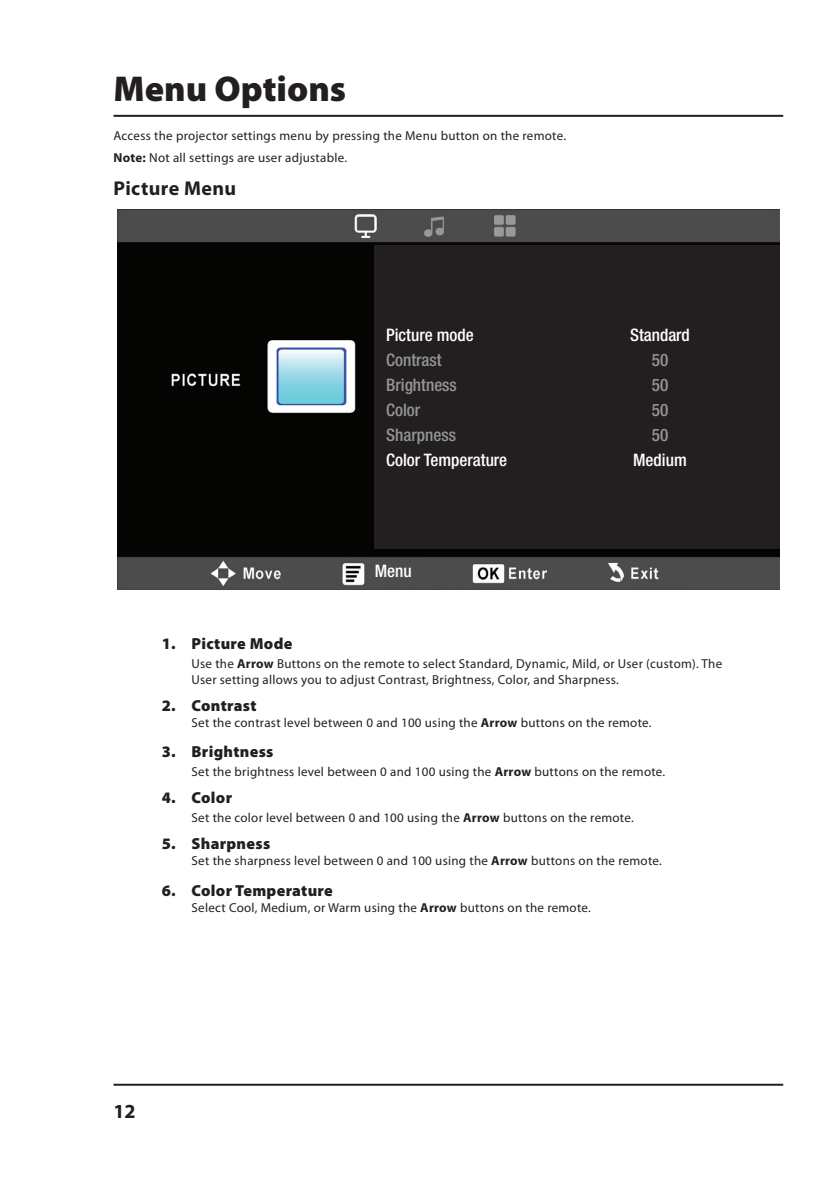
<style>
.page{position:relative;width:840px;height:1191px;background:#fff}
.page>*{position:absolute;margin:0;border:0;box-sizing:border-box;transform-origin:0 0}
.Section_Heading_-_TV_Soundbar{font:900 36px "Myriad Pro";color:#231f20}
.Section_Sub-Heading_-_TV_Soundbar{font:700 20px "Myriad Pro";letter-spacing:.02em;color:#231f20}
.t1{font:500 condensed 17.2px/25.2px "Helvetica Neue LT Std";color:#939598}
.t2{font:500 condensed 17.2px/25.2px "Helvetica Neue LT Std";color:#fff;text-align:center}
.t3{font:900 16px "Myriad Pro";letter-spacing:.02em;color:#231f20}
.LIST__Numbers_-_Just_Text_-_TV_Soundbar{font:13px/16px "Myriad Pro";letter-spacing:.02em;color:#231f20}
.Body_-_TV_Soundbar{font:13px "Myriad Pro";letter-spacing:.02em;color:#231f20}
.s1{font-weight:700}
.s2{color:#fff}
.s3{color:#939598}
</style>
<div class="page">
<hr style="left:113px;top:1083px;width:669px;height:2px;background:#231f20">
<hr style="left:113px;top:115px;width:669px;height:2px;background:#231f20">
<img style="left:118px;top:210px;width:660px;height:379px">
<div style="left:374px;top:245px;width:404px;height:304px;background:#231f20"></div>
<div style="left:369px;top:558px;width:53px;height:28px;background:#4b4c4d"></div>
<p class="Section_Heading_-_TV_Soundbar" style="left:113px;top:65px;width:234px">Menu Options</p>
<p class="Body_-_TV_Soundbar" style="left:113px;top:128px;width:454px">Access the projector settings menu by pressing the Menu button on the remote.</p>
<p class="Body_-_TV_Soundbar" style="left:113px;top:149px;width:235px"><span class="s1">Note:</span> Not all settings are user adjustable.</p>
<p class="Section_Sub-Heading_-_TV_Soundbar" style="left:113px;top:175px;width:124px">Picture Menu</p>
<p class="t1" style="left:386px;top:322px;width:122px"><span class="s2">Picture mode<br></span>Contrast<br>Brightness<br>Color<br>Sharpness<br><span class="s2">Color Temperature</span></p>
<p class="t2" style="left:629px;top:322px;width:61px">Standard<br><span class="s3">50<br>50<br>50<br>50<br></span>Medium</p>
<p class="t2" style="left:374px;top:558px;width:38px">Menu</p>
<p class="t3" style="left:161px;top:632px;width:132px">1. Picture Mode</p>
<p class="LIST__Numbers_-_Just_Text_-_TV_Soundbar" style="left:191px;top:655px;width:532px">Use the <span class="s1">Arrow</span> Buttons on the remote to select Standard, Dynamic, Mild, or User (custom). The<br>User setting allows you to adjust Contrast, Brightness, Color, and Sharpness.</p>
<p class="t3" style="left:161px;top:695px;width:96px">2. Contrast</p>
<p class="LIST__Numbers_-_Just_Text_-_TV_Soundbar" style="left:191px;top:714px;width:461px">Set the contrast level between 0 and 100 using the <span class="s1">Arrow</span> buttons on the remote.</p>
<p class="t3" style="left:161px;top:741px;width:113px">3. Brightness</p>
<p class="LIST__Numbers_-_Just_Text_-_TV_Soundbar" style="left:191px;top:763px;width:475px">Set the brightness level between 0 and 100 using the <span class="s1">Arrow</span> buttons on the remote.</p>
<p class="t3" style="left:161px;top:787px;width:72px">4. Color</p>
<p class="LIST__Numbers_-_Just_Text_-_TV_Soundbar" style="left:191px;top:809px;width:443px">Set the color level between 0 and 100 using the <span class="s1">Arrow</span> buttons on the remote.</p>
<p class="t3" style="left:161px;top:833px;width:110px">5. Sharpness</p>
<p class="LIST__Numbers_-_Just_Text_-_TV_Soundbar" style="left:191px;top:853px;width:471px">Set the sharpness level between 0 and 100 using the <span class="s1">Arrow</span> buttons on the remote.</p>
<p class="t3" style="left:161px;top:879px;width:173px">6. Color Temperature</p>
<p class="LIST__Numbers_-_Just_Text_-_TV_Soundbar" style="left:191px;top:899px;width:400px">Select Cool, Medium, or Warm using the <span class="s1">Arrow</span> buttons on the remote.</p>
<h2 class="Section_Sub-Heading_-_TV_Soundbar" style="left:113px;top:1098px;width:24px">12</h2>
</div>
